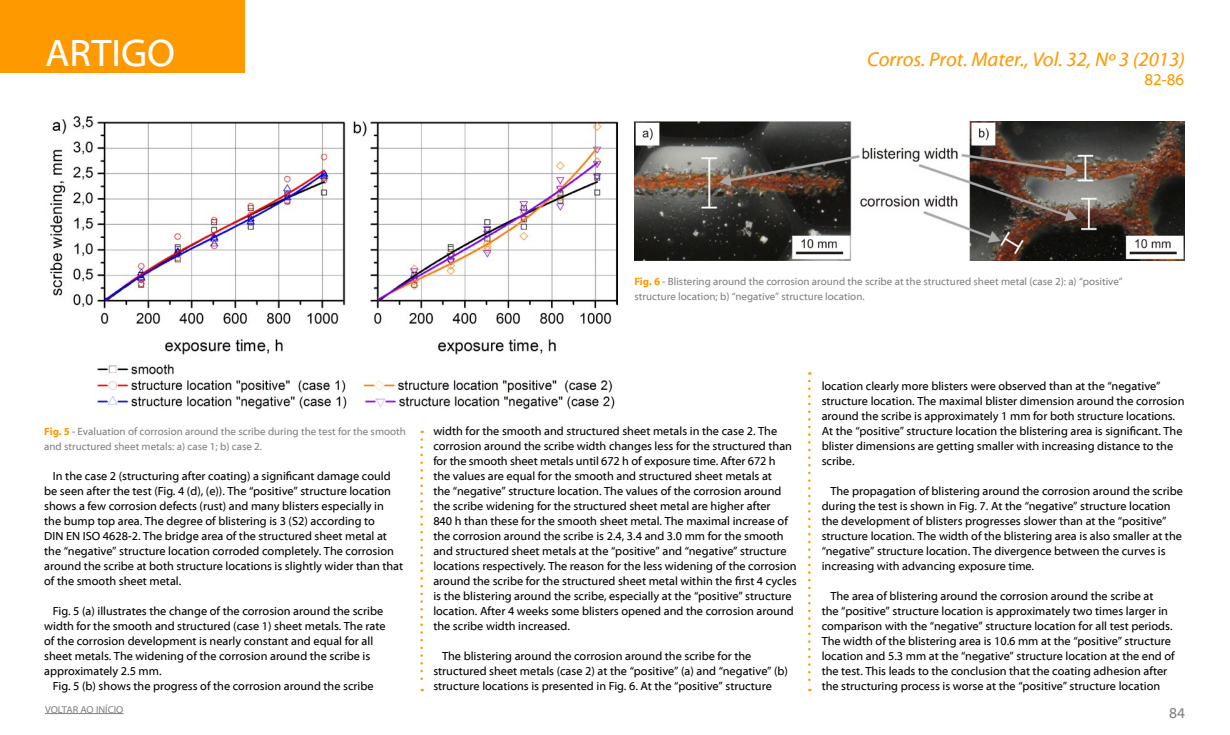
<style>
.page{position:relative;width:1230px;height:735px;background:#fff}
.page>*{position:absolute;margin:0;border:0;box-sizing:border-box;transform-origin:0 0}
.t1{font:38.75px "Myriad Web Pro";color:#fff}
.t2{font:italic 20px "Myriad Web Pro";color:#f90}
.t3{font:16.25px "Myriad Web Pro";color:#f90}
.t4{font:15px "Myriad Web Pro";color:#808285}
.t5{font:11.88px/15px "Myriad Web Pro";color:#000}
.t6{font:10.62px/15px "Myriad Web Pro";color:#808285}
.t7{font:10px "Myriad Web Pro";color:#808285}
.s1{font-weight:700;color:#f90}
</style>
<div class="page">
<div style="left:0;top:0;width:245px;height:72px;background:#f90"></div>
<hr style="left:45px;top:713px;width:79px;height:1px;background:#808285">
<svg style="left:808px;top:381px;width:3px;height:310px"></svg>
<svg style="left:420px;top:440px;width:3px;height:251px"></svg>
<img style="left:50px;top:116px;width:567px;height:294px">
<img style="left:634px;top:122px;width:550px;height:138px">
<h1 class="t1" style="left:45px;top:32px;width:132px">artigo</h1>
<h2 class="t2" style="left:867px;top:48px;width:319px">Corros. Prot. Mater., Vol. 32, Nº 3 (2013)</h2>
<h3 class="t3" style="left:1145px;top:71px;width:41px">82-86</h3>
<p class="t6" style="left:634px;top:274px;width:490px"><span class="s1">Fig. 6</span> - Blistering around the corrosion around the scribe at the structured sheet metal (case 2): a) “positive” structure location; b) “negative” structure location.</p>
<p class="t6" style="left:44px;top:424px;width:363px"><span class="s1">Fig. 5</span> - Evaluation of corrosion around the scribe during the test for the smooth and structured sheet metals: a) case 1; b) case 2.</p>
<p class="t5" style="left:44px;top:469px;width:361px;text-indent:9px">In the case 2 (structuring after coating) a significant damage could be seen after the test (Fig. 4 (d), (e)). The “positive” structure location shows a few corrosion defects (rust) and many blisters especially in the bump top area. The degree of blistering is 3 (S2) according to<br>DIN EN ISO 4628-2. The bridge area of the structured sheet metal at the “negative” structure location corroded completely. The corrosion around the scribe at both structure locations is slightly wider than that of the smooth sheet metal.</p>
<p class="t5" style="left:44px;top:604px;width:343px;text-indent:9px">Fig. 5 (a) illustrates the change of the corrosion around the scribe width for the smooth and structured (case 1) sheet metals. The rate of the corrosion development is nearly constant and equal for all sheet metals. The widening of the corrosion around the scribe is approximately 2.5 mm.</p>
<p class="t5" style="left:53px;top:679px;width:322px">Fig. 5 (b) shows the progress of the corrosion around the scribe</p>
<p class="t7" style="left:45px;top:704px;width:24px">VOLTAR</p>
<p class="t7" style="left:80px;top:704px;width:39px">AO INÍCIO</p>
<p class="t5" style="left:433px;top:424px;width:365px">width for the smooth and structured sheet metals in the case 2. The corrosion around the scribe width changes less for the structured than for the smooth sheet metals until 672 h of exposure time. After 672 h<br>the values are equal for the smooth and structured sheet metals at<br>the “negative” structure location. The values of the corrosion around the scribe widening for the structured sheet metal are higher after<br>840 h than these for the smooth sheet metal. The maximal increase of the corrosion around the scribe is 2.4, 3.4 and 3.0 mm for the smooth and structured sheet metals at the “positive” and “negative” structure locations respectively. The reason for the less widening of the corrosion around the scribe for the structured sheet metal within the first 4 cycles is the blistering around the scribe, especially at the “positive” structure location. After 4 weeks some blisters opened and the corrosion around the scribe width increased.</p>
<p class="t5" style="left:433px;top:649px;width:356px;text-indent:9px">The blistering around the corrosion around the scribe for the structured sheet metals (case 2) at the “positive” (a) and “negative” (b) structure locations is presented in Fig. 6. At the “positive” structure</p>
<p class="t5" style="left:822px;top:379px;width:364px">location clearly more blisters were observed than at the “negative” structure location. The maximal blister dimension around the corrosion around the scribe is approximately 1 mm for both structure locations.<br>At the “positive” structure location the blistering area is significant. The blister dimensions are getting smaller with increasing distance to the scribe.</p>
<p class="t5" style="left:822px;top:484px;width:363px;text-indent:9px">The propagation of blistering around the corrosion around the scribe during the test is shown in Fig. 7. At the “negative” structure location the development of blisters progresses slower than at the “positive” structure location. The width of the blistering area is also smaller at the “negative” structure location. The divergence between the curves is increasing with advancing exposure time.</p>
<p class="t5" style="left:822px;top:589px;width:355px;text-indent:9px">The area of blistering around the corrosion around the scribe at<br>the “positive” structure location is approximately two times larger in comparison with the “negative” structure location for all test periods.<br>The width of the blistering area is 10.6 mm at the “positive” structure location and 5.3 mm at the “negative” structure location at the end of the test. This leads to the conclusion that the coating adhesion after the structuring process is worse at the “positive” structure location</p>
<p class="t4" style="left:1169px;top:705px;width:17px">84</p>
</div>
